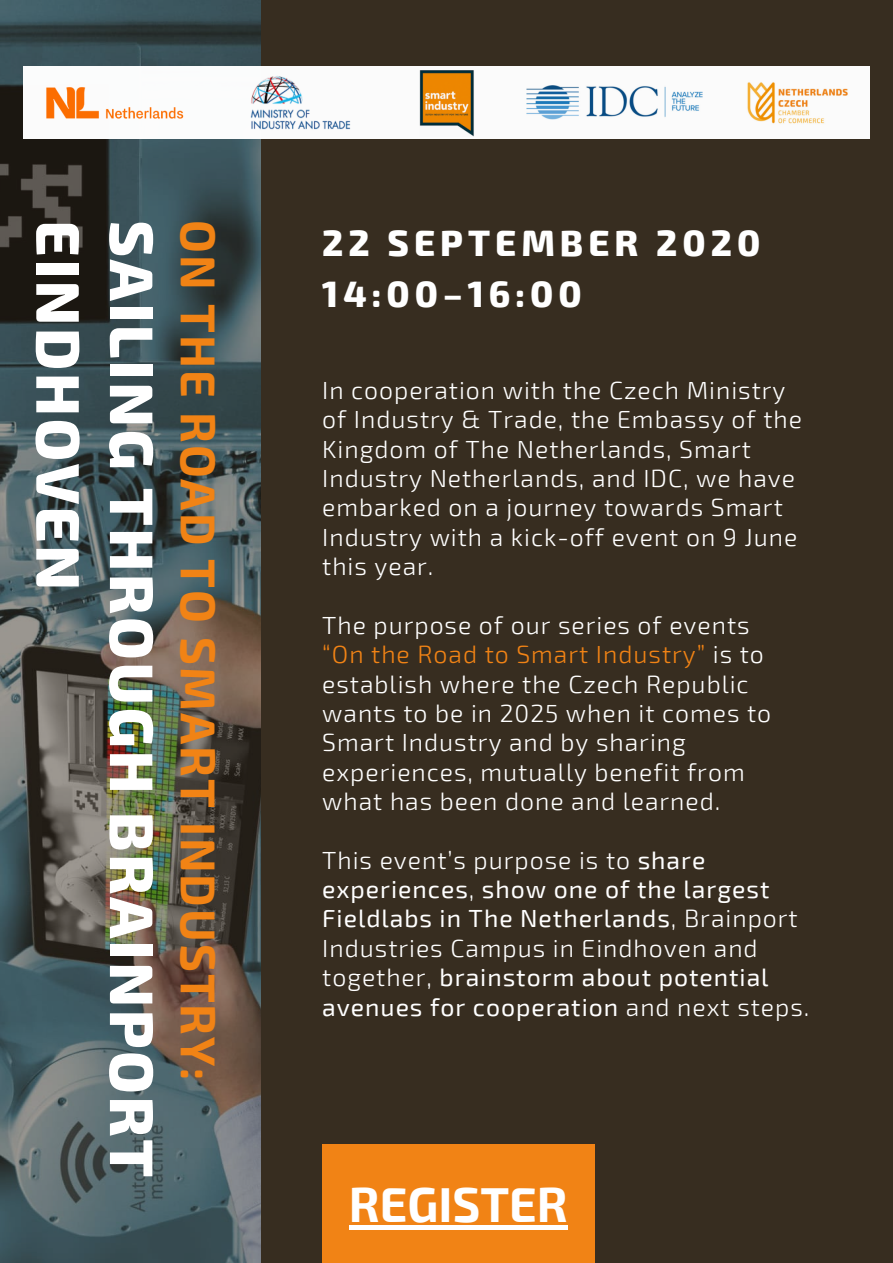
<style>
.page{position:relative;width:893px;height:1263px;background:#372d20}
.page>*{position:absolute;margin:0;border:0;box-sizing:border-box;transform-origin:0 0}
.t1{font:800 61.5px/73.6px "Exo 2";letter-spacing:.04em;color:#fff}
.t2{font:700 48px "Exo 2";letter-spacing:.04em;color:#f18315}
.t3{font:700 48px "Exo 2";color:#fff}
.t4{font:800 36px/51px "Exo 2";letter-spacing:.14em;color:#fff}
.t5{font:300 24.75px/29.3px "Exo 2";letter-spacing:.04em;color:#fff}
.t6{font:24.75px/29.3px "Exo 2";letter-spacing:.04em;color:#fff}
.s1{color:#f18315}
.s2{font-weight:300}
</style>
<div class="page">
<img style="left:0;top:0;width:261px;height:1263px">
<img style="left:24px;top:67px;width:845px;height:72px">
<div style="left:322px;top:1145px;width:272px;height:118px;background:#f18315"></div>
<hr style="left:349px;top:1225px;width:219px;height:4px;background:#fff">
<h1 class="t1" style="left:172px;top:220px;width:958px;rotate:90deg">SAILING THROUGH BRAINPORT<br>EINDHOVEN</h1>
<h3 class="t4" style="left:322px;top:216px;width:439px">22 SEPTEMBER 2020<br>14:00–16:00</h3>
<h2 class="t3" style="left:349px;top:1174px;width:220px">REGISTER</h2>
<h2 class="t2" style="left:229px;top:220px;width:862px;rotate:90deg">ON THE ROAD TO SMART INDUSTRY:</h2>
<p class="t5" style="left:322px;top:374px;width:481px">In cooperation with the Czech Ministry of Industry &amp; Trade, the Embassy of the Kingdom of The Netherlands, Smart Industry Netherlands, and IDC, we have embarked on a journey towards Smart Industry with a kick-off event on 9 June this year.</p>
<p class="t5" style="left:322px;top:609px;width:450px">The purpose of our series of events <span class="s1">“On the Road to Smart Industry”</span> is to establish where the Czech Republic wants to be in 2025 when it comes to Smart Industry and by sharing experiences, mutually benefit from what has been done and learned.</p>
<p class="t6" style="left:322px;top:844px;width:488px"><span class="s2">This event’s purpose is to</span> share experiences<span class="s2">,</span> show one of the largest Fieldlabs in The Netherlands<span class="s2">, Brainport Industries Campus in Eindhoven and together,</span> brainstorm about potential avenues for cooperation <span class="s2">and next steps.</span></p>
</div>
